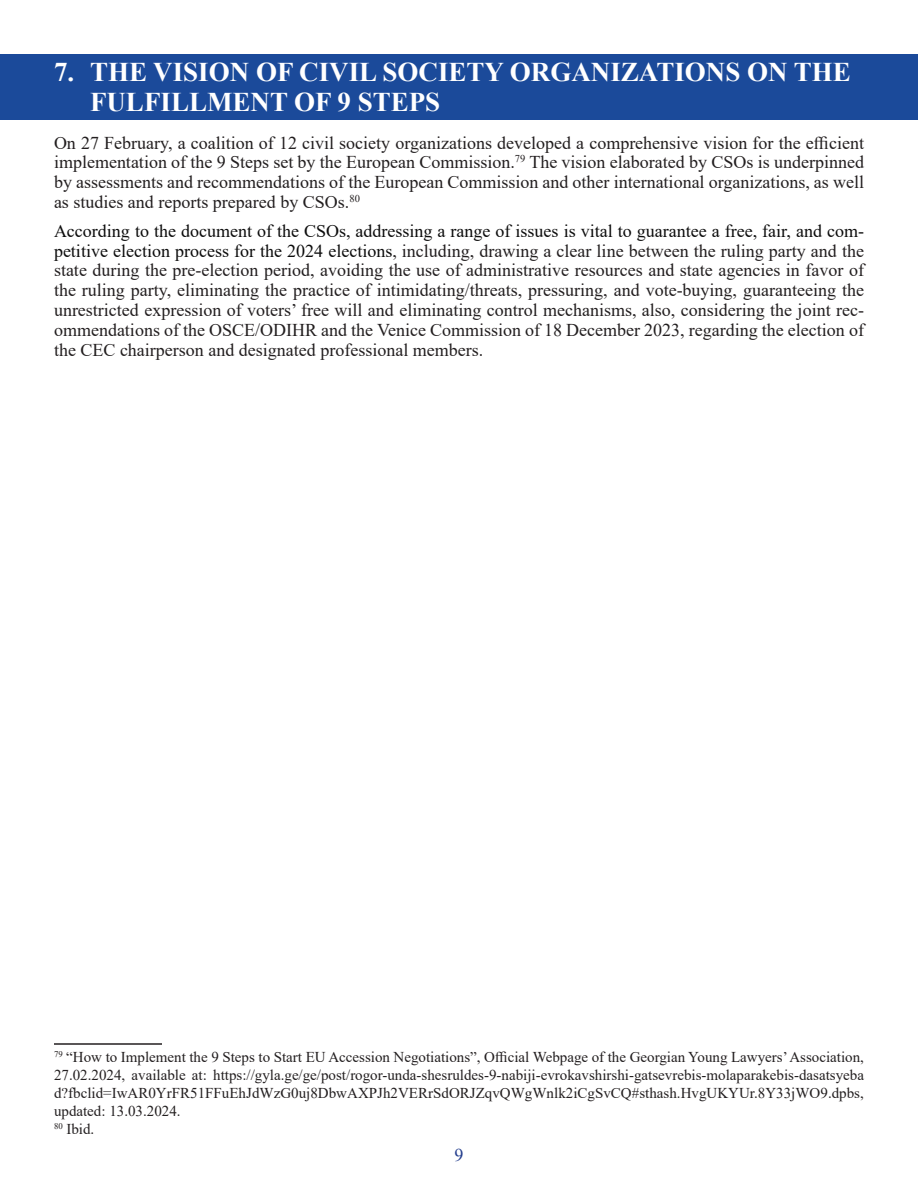
<style>
.page{position:relative;width:918px;height:1188px;background:#fff}
.page>*{position:absolute;margin:0;border:0;box-sizing:border-box;transform-origin:0 0}
.List_Paragraph{font:700 27px/29.7px "Times New Roman";color:#fff}
.t1{font:18px/19.8px "Times New Roman";color:#231f20;text-align:justify}
.t2{font:18px "Times New Roman";color:#253f8e}
.t3{font:15px/18px "Times New Roman";color:#231f20;text-align:justify}
.s1{color:#0d0d0d}
</style>
<div class="page">
<hr style="left:54px;top:1043px;width:108px;height:2px;background:#231f20">
<div style="left:0;top:54px;width:918px;height:66px;background:#1b4a9a"></div>
<p class="List_Paragraph" style="left:90px;top:57px;width:762px;text-indent:-36px">7. THE VISION OF CIVIL SOCIETY ORGANIZATIONS ON THE<br>FULFILLMENT OF 9 STEPS</p>
<p class="t1" style="left:54px;top:132px;width:812px">On 27 February, a coalition of 12 civil society organizations developed a comprehensive vision for the efficient implementation of the 9 Steps set by the European Commission.<sup>79</sup> The vision elaborated by CSOs is underpinned by assessments and recommendations of the European Commission and other international organizations, as well as studies and reports prepared by CSOs.<sup>80</sup></p>
<p class="t1" style="left:54px;top:220px;width:812px"><span class="s1">According to the document of the CSOs, addressing a range of issues is vital to guarantee a free, fair, and com&shy;petitive election process for the 2024 elections</span>, including, drawing a clear line between the ruling party and the state during the pre-election period, avoiding the use of administrative resources and state agencies in favor of the ruling party, eliminating the practice of intimidating/threats, pressuring, and vote-buying, guaranteeing the unrestricted expression of voters’ free will and eliminating control mechanisms, also, considering the joint rec&shy;ommendations of the OSCE/ODIHR and the Venice Commission of 18 December 2023, regarding the election of the CEC chairperson and designated professional members.</p>
<p class="t3" style="left:54px;top:1048px;width:812px"><sup>79</sup> “How to Implement the 9 Steps to Start EU Accession Negotiations”, Official Webpage of the Georgian Young Lawyers’ Association, 27.02.2024, available at: https://gyla.ge/ge/post/rogor-unda-shesruldes-9-nabiji-evrokavshirshi-gatsevrebis-molaparakebis-dasatsyeba d?fbclid=IwAR0YrFR51FFuEhJdWzG0uj8DbwAXPJh2VERrSdORJZqvQWgWnlk2iCgSvCQ#sthash.HvgUKYUr.8Y33jWO9.dpbs, updated: 13.03.2024.</p>
<p class="t3" style="left:54px;top:1120px;width:42px"><sup>80</sup> Ibid.</p>
<p class="t2" style="left:454px;top:1143px;width:10px">9</p>
</div>
